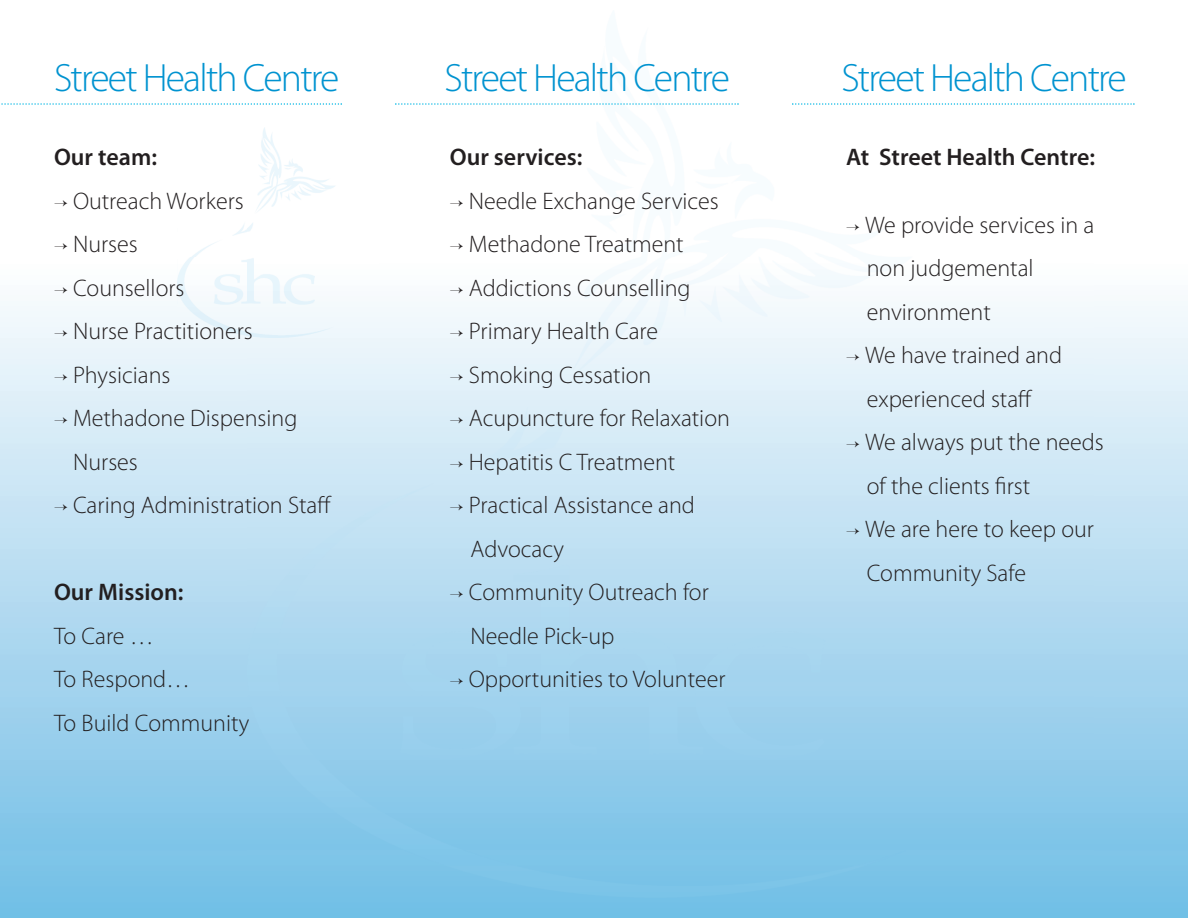
<style>
.page{position:relative;width:1188px;height:918px;background:#fff}
.page>*{position:absolute;margin:0;border:0;box-sizing:border-box;transform-origin:0 0}
.t1{font:300 39.6px "Myriad Pro";letter-spacing:-.045em;color:#0093d0}
.t2{font:300 24px/43.5px "Myriad Pro";color:#231f20}
.t3{font:600 24px "Myriad Pro";color:#231f20}
</style>
<div class="page">
<img style="left:178px;top:225px;width:69px;height:112px">
<svg style="left:1px;top:103px;width:341px;height:2px"></svg>
<svg style="left:395px;top:103px;width:344px;height:2px"></svg>
<svg style="left:792px;top:103px;width:343px;height:2px"></svg>
<h1 class="t1" style="left:54px;top:63px;width:287px">Street Health Centre</h1>
<h1 class="t1" style="left:444px;top:63px;width:287px">Street Health Centre</h1>
<h1 class="t1" style="left:841px;top:63px;width:287px">Street Health Centre</h1>
<p class="t3" style="left:54px;top:148px;width:105px">Our team:</p>
<p class="t2" style="left:54px;top:181px;width:191px">→ Outreach Workers</p>
<p class="t2" style="left:54px;top:224px;width:85px">→ Nurses</p>
<p class="t2" style="left:54px;top:268px;width:132px">→ Counsellors</p>
<p class="t2" style="left:54px;top:311px;width:200px">→ Nurse Practitioners</p>
<p class="t2" style="left:54px;top:355px;width:118px">→ Physicians</p>
<p class="t2" style="left:73px;top:398px;width:226px;text-indent:-19px">→ Methadone Dispensing<br>Nurses</p>
<p class="t2" style="left:54px;top:485px;width:279px">→ Caring Administration Staff</p>
<p class="t3" style="left:54px;top:583px;width:131px">Our Mission:</p>
<p class="t2" style="left:54px;top:616px;width:197px">To Care …<br>To Respond…<br>To Build Community</p>
<p class="t3" style="left:450px;top:148px;width:134px">Our services:</p>
<p class="t2" style="left:450px;top:181px;width:271px">→ Needle Exchange Services</p>
<p class="t2" style="left:450px;top:224px;width:235px">→ Methadone Treatment</p>
<p class="t2" style="left:450px;top:268px;width:242px">→ Addictions Counselling</p>
<p class="t2" style="left:450px;top:311px;width:210px">→ Primary Health Care</p>
<p class="t2" style="left:450px;top:355px;width:203px">→ Smoking Cessation</p>
<p class="t2" style="left:450px;top:398px;width:282px">→ Acupuncture for Relaxation</p>
<p class="t2" style="left:450px;top:442px;width:227px">→ Hepatitis C Treatment</p>
<p class="t2" style="left:471px;top:485px;width:226px;text-indent:-21px">→ Practical Assistance and<br>Advocacy</p>
<p class="t2" style="left:471px;top:572px;width:240px;text-indent:-21px">→ Community Outreach for<br>Needle Pick-up</p>
<p class="t2" style="left:450px;top:659px;width:277px">→ Opportunities to Volunteer</p>
<p class="t3" style="left:846px;top:148px;width:251px">At Street Health Centre:</p>
<p class="t2" style="left:867px;top:205px;width:229px;text-indent:-21px">→ We provide services in a non judgemental environment</p>
<p class="t2" style="left:846px;top:335px;width:218px;text-align:center">→ We have trained and experienced staff</p>
<p class="t2" style="left:867px;top:422px;width:239px;text-indent:-21px">→ We always put the needs of the clients first</p>
<p class="t2" style="left:867px;top:509px;width:229px;text-indent:-21px">→ We are here to keep our<br>Community Safe</p>
</div>
